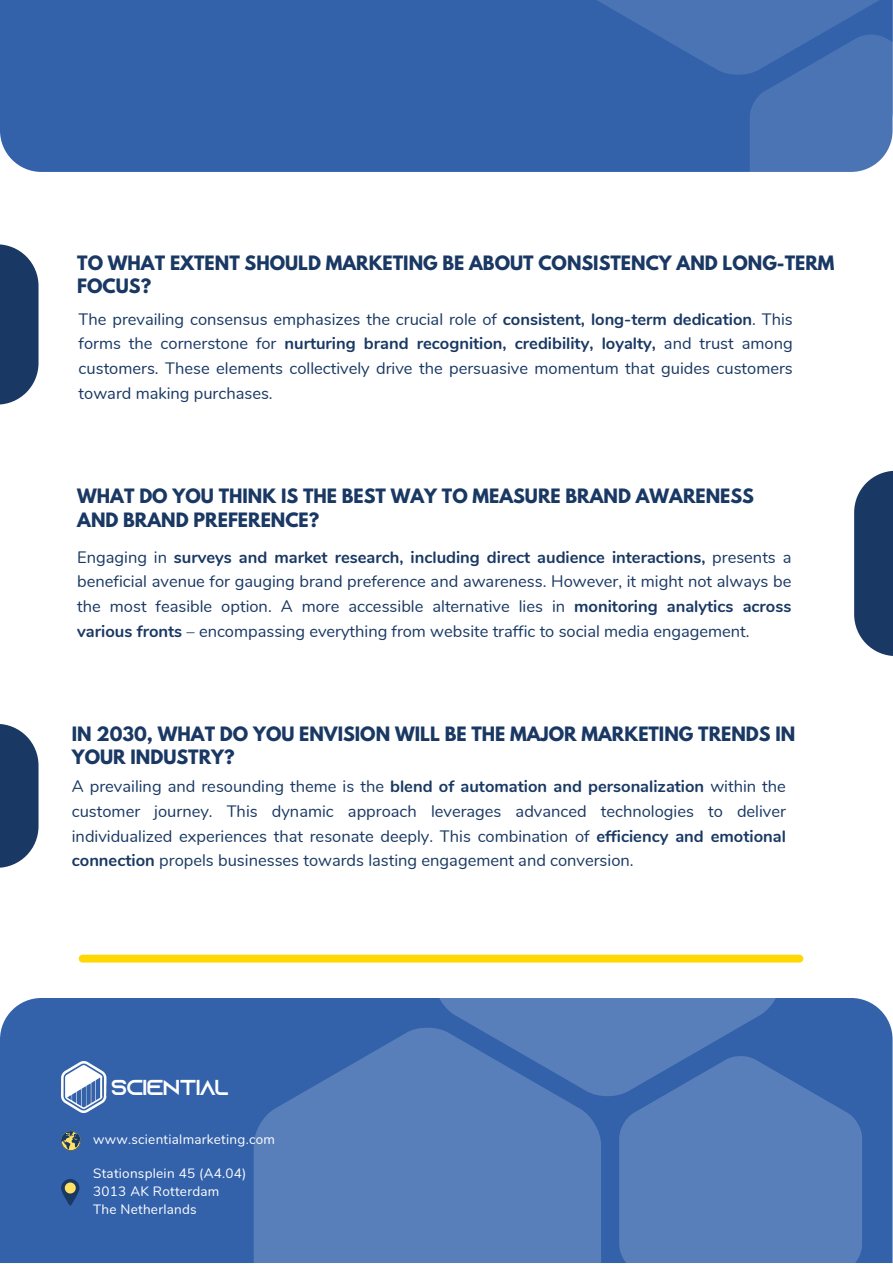
<style>
.page{position:relative;width:893px;height:1264px;background:#fff}
.page>*{position:absolute;margin:0;border:0;box-sizing:border-box;transform-origin:0 0}
.t1{font:21.6px "Azonix";letter-spacing:-.04em;color:#fff}
.t2{font:700 17.55px/23.5px "League Spartan";color:#193863}
.t3{font:16.5px/24.8px "Nunito";color:#193863;text-align:justify}
.t4{font:13.5px "Nunito";letter-spacing:.02em;color:#fff}
.s1{font-weight:700}
</style>
<div class="page">
<div style="left:0;top:997px;width:892px;height:265px;background:#3362ab"></div>
<svg style="left:254px;top:1028px;width:347px;height:234px;background:#547bb8"></svg>
<svg style="left:434px;top:962px;width:347px;height:135px;fill:#597fba"></svg>
<svg style="left:619px;top:1054px;width:243px;height:208px;background:#547bb8"></svg>
<svg style="left:61px;top:1179px;width:18px;height:26px"></svg>
<svg style="left:61px;top:1131px;width:20px;height:19px"></svg>
<img style="left:61px;top:1061px;width:46px;height:51px">
<div style="left:0;top:0;width:892px;height:172px;background:#3362ab"></div>
<svg style="left:564px;top:0;width:328px;height:172px"></svg>
<div style="left:0;top:724px;width:39px;height:143px;background:#193863"></div>
<div style="left:0;top:244px;width:39px;height:160px;background:#193863"></div>
<div style="left:854px;top:471px;width:38px;height:185px;background:#193863"></div>
<div style="left:83px;top:954px;width:716px;height:8px;background:#ffd703"></div>
<p class="t2" style="left:77px;top:253px;width:758px">TO WHAT EXTENT SHOULD MARKETING BE ABOUT CONSISTENCY AND LONG-TERM<br>FOCUS?</p>
<p class="t3" style="left:79px;top:307px;width:715px">The prevailing consensus emphasizes the crucial role of <span class="s1">consistent, long-term dedication</span>. This forms the cornerstone for <span class="s1">nurturing brand recognition, credibility, loyalty,</span> and trust among customers. These elements collectively drive the persuasive momentum that guides customers toward making purchases.</p>
<p class="t2" style="left:77px;top:486px;width:678px">WHAT DO YOU THINK IS THE BEST WAY TO MEASURE BRAND AWARENESS<br>AND BRAND PREFERENCE?</p>
<p class="t3" style="left:77px;top:544px;width:715px">Engaging in <span class="s1">surveys and market research, including direct audience interactions,</span> presents a beneficial avenue for gauging brand preference and awareness. However, it might not always be the most feasible option. A more accessible alternative lies in <span class="s1">monitoring analytics across various fronts</span> – encompassing everything from website traffic to social media engagement.</p>
<p class="t2" style="left:72px;top:724px;width:725px">IN 2030, WHAT DO YOU ENVISION WILL BE THE MAJOR MARKETING TRENDS IN<br>YOUR INDUSTRY?</p>
<p class="t3" style="left:72px;top:774px;width:715px">A prevailing and resounding theme is the <span class="s1">blend of automation and personalization</span> within the customer journey. This dynamic approach leverages advanced technologies to deliver individualized experiences that resonate deeply. This combination of <span class="s1">efficiency and emotional connection</span> propels businesses towards lasting engagement and conversion.</p>
<p class="t1" style="left:111px;top:1078px;width:120px">SCIENTIAL</p>
<p class="t4" style="left:93px;top:1130px;width:183px">www.scientialmarketing.com</p>
<p class="t4" style="left:93px;top:1163px;width:155px">Stationsplein 45 (A4.04)</p>
<p class="t4" style="left:93px;top:1181px;width:128px">3013 AK Rotterdam</p>
<p class="t4" style="left:93px;top:1199px;width:105px">The Netherlands</p>
</div>
